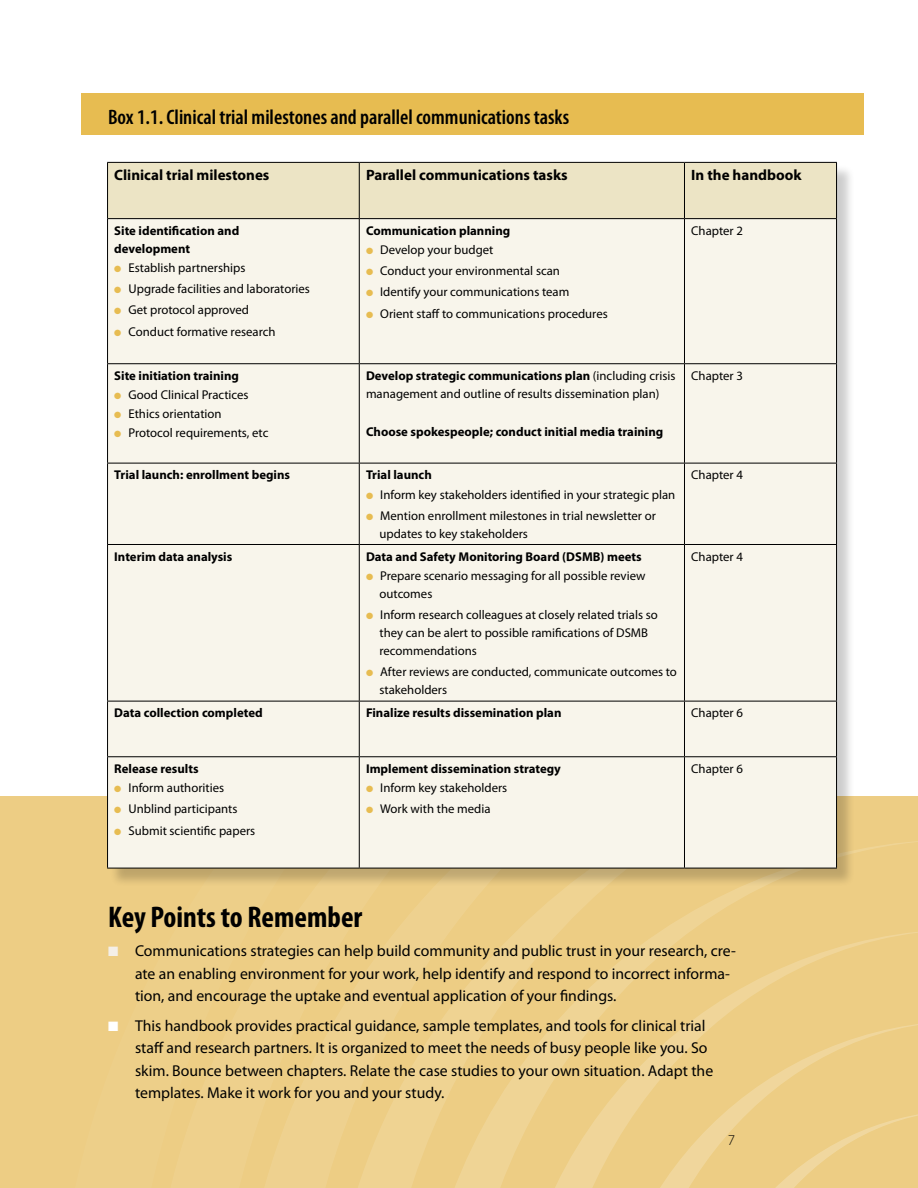
<style>
.page{position:relative;width:918px;height:1188px;background:#fff}
.page>*{position:absolute;margin:0;border:0;box-sizing:border-box;transform-origin:0 0}
.t1{font:700 condensed 30px "Myriad Pro";color:#000}
.t2{font:600 condensed 21px "Myriad Pro";color:#000}
.t3{font:15.75px/22.5px "Myriad Pro";color:#000}
.t4{font:700 15px "Myriad Pro";color:#000}
.t5{font:300 15px "Myriad Pro";color:#000}
.t6{font:12.75px/18px "Myriad Pro";color:#000}
.t7{font:700 12.75px/18px "Myriad Pro";color:#000}
.s1{color:#e7bc51}
.s2{font-weight:700}
.s3{color:#f4efe8}
.s4{color:#fff}
</style>
<div class="page">
<div style="left:0;top:796px;width:918px;height:392px;background:#edcd84"></div>
<svg style="left:265px;top:841px;width:653px;height:347px"></svg>
<svg style="left:602px;top:1021px;width:316px;height:167px"></svg>
<svg style="left:693px;top:1110px;width:225px;height:78px"></svg>
<div style="left:81px;top:93px;width:783px;height:42px;background:#e7bc51"></div>
<div style="left:110px;top:164px;width:745px;height:723px;background:#000;opacity:.2"></div>
<div style="left:108px;top:163px;width:728px;height:55px;background:#ece4c5"></div>
<div style="left:108px;top:219px;width:728px;height:649px;background:#f8f5eb"></div>
<hr style="left:107px;top:162px;width:252px;height:1px;background:#000">
<hr style="left:107px;top:163px;width:1px;height:55px;background:#000">
<hr style="left:359px;top:162px;width:325px;height:1px;background:#000">
<hr style="left:359px;top:163px;width:1px;height:55px;background:#000">
<hr style="left:684px;top:162px;width:153px;height:1px;background:#000">
<hr style="left:684px;top:163px;width:1px;height:55px;background:#000">
<hr style="left:836px;top:163px;width:1px;height:55px;background:#000">
<hr style="left:107px;top:218px;width:252px;height:1px;background:#000">
<hr style="left:107px;top:219px;width:1px;height:144px;background:#000">
<hr style="left:359px;top:218px;width:325px;height:1px;background:#000">
<hr style="left:359px;top:219px;width:1px;height:144px;background:#000">
<hr style="left:684px;top:218px;width:153px;height:1px;background:#000">
<hr style="left:684px;top:219px;width:1px;height:144px;background:#000">
<hr style="left:836px;top:219px;width:1px;height:144px;background:#000">
<hr style="left:107px;top:363px;width:252px;height:1px;background:#000">
<hr style="left:107px;top:364px;width:1px;height:99px;background:#000">
<hr style="left:359px;top:363px;width:325px;height:1px;background:#000">
<hr style="left:359px;top:364px;width:1px;height:99px;background:#000">
<hr style="left:684px;top:363px;width:153px;height:1px;background:#000">
<hr style="left:684px;top:364px;width:1px;height:99px;background:#000">
<hr style="left:836px;top:364px;width:1px;height:99px;background:#000">
<hr style="left:107px;top:463px;width:252px;height:1px;background:#000">
<hr style="left:107px;top:463px;width:1px;height:81px;background:#000">
<hr style="left:359px;top:463px;width:325px;height:1px;background:#000">
<hr style="left:359px;top:463px;width:1px;height:81px;background:#000">
<hr style="left:684px;top:463px;width:153px;height:1px;background:#000">
<hr style="left:684px;top:463px;width:1px;height:81px;background:#000">
<hr style="left:836px;top:463px;width:1px;height:81px;background:#000">
<hr style="left:107px;top:544px;width:252px;height:1px;background:#000">
<hr style="left:107px;top:545px;width:1px;height:156px;background:#000">
<hr style="left:359px;top:544px;width:325px;height:1px;background:#000">
<hr style="left:359px;top:545px;width:1px;height:156px;background:#000">
<hr style="left:684px;top:544px;width:153px;height:1px;background:#000">
<hr style="left:684px;top:545px;width:1px;height:156px;background:#000">
<hr style="left:836px;top:545px;width:1px;height:156px;background:#000">
<hr style="left:107px;top:701px;width:252px;height:1px;background:#000">
<hr style="left:107px;top:701px;width:1px;height:55px;background:#000">
<hr style="left:359px;top:701px;width:325px;height:1px;background:#000">
<hr style="left:359px;top:701px;width:1px;height:55px;background:#000">
<hr style="left:684px;top:701px;width:153px;height:1px;background:#000">
<hr style="left:684px;top:701px;width:1px;height:55px;background:#000">
<hr style="left:836px;top:701px;width:1px;height:55px;background:#000">
<hr style="left:107px;top:756px;width:252px;height:1px;background:#000">
<hr style="left:107px;top:757px;width:1px;height:111px;background:#000">
<hr style="left:359px;top:756px;width:325px;height:1px;background:#000">
<hr style="left:359px;top:757px;width:1px;height:111px;background:#000">
<hr style="left:684px;top:756px;width:153px;height:1px;background:#000">
<hr style="left:684px;top:757px;width:1px;height:111px;background:#000">
<hr style="left:836px;top:757px;width:1px;height:111px;background:#000">
<hr style="left:107px;top:868px;width:252px;height:1px;background:#000">
<hr style="left:359px;top:868px;width:325px;height:1px;background:#000">
<hr style="left:684px;top:868px;width:153px;height:1px;background:#000">
<h2 class="t2" style="left:108px;top:104px;width:463px">Box 1.1. Clinical trial milestones and parallel communications tasks</h2>
<p class="t4" style="left:114px;top:166px;width:157px">Clinical trial milestones</p>
<p class="t4" style="left:366px;top:166px;width:203px">Parallel communications tasks</p>
<p class="t4" style="left:691px;top:166px;width:112px">In the handbook</p>
<p class="t7" style="left:114px;top:221px;width:127px">Site identification and development</p>
<p class="t6" style="left:114px;top:259px;width:133px"><span class="s1">●</span> Establish partnerships</p>
<p class="t6" style="left:114px;top:280px;width:197px"><span class="s1">●</span> Upgrade facilities and laboratories</p>
<p class="t6" style="left:114px;top:301px;width:136px"><span class="s1">●</span> Get protocol approved</p>
<p class="t6" style="left:114px;top:322px;width:163px"><span class="s1">●</span> Conduct formative research</p>
<p class="t7" style="left:114px;top:366px;width:126px">Site initiation training</p>
<p class="t6" style="left:114px;top:386px;width:136px"><span class="s1">●</span> Good Clinical Practices</p>
<p class="t6" style="left:114px;top:405px;width:109px"><span class="s1">●</span> Ethics orientation</p>
<p class="t6" style="left:114px;top:424px;width:156px"><span class="s1">●</span> Protocol requirements, etc</p>
<p class="t7" style="left:366px;top:221px;width:146px">Communication planning</p>
<p class="t6" style="left:366px;top:241px;width:129px"><span class="s1">●</span> Develop your budget</p>
<p class="t6" style="left:366px;top:262px;width:195px"><span class="s1">●</span> Conduct your environmental scan</p>
<p class="t6" style="left:366px;top:283px;width:205px"><span class="s1">●</span> Identify your communications team</p>
<p class="t6" style="left:366px;top:304px;width:243px"><span class="s1">●</span> Orient staff to communications procedures</p>
<p class="t6" style="left:366px;top:367px;width:311px"><span class="s2">Develop strategic communications plan</span> (including crisis management and outline of results dissemination plan)</p>
<p class="t7" style="left:366px;top:422px;width:299px">Choose spokespeople; conduct initial media training</p>
<p class="t7" style="left:114px;top:466px;width:177px">Trial launch: enrollment begins</p>
<p class="t7" style="left:366px;top:466px;width:67px">Trial launch</p>
<p class="t6" style="left:366px;top:485px;width:311px"><span class="s1">●</span> Inform key stakeholders identified in your strategic plan</p>
<p class="t6" style="left:380px;top:506px;width:278px;text-indent:-13px"><span class="s1">●</span> Mention enrollment milestones in trial newsletter or updates to key stakeholders</p>
<p class="t7" style="left:114px;top:547px;width:119px">Interim data analysis</p>
<p class="t7" style="left:366px;top:547px;width:277px">Data and Safety Monitoring Board (DSMB) meets</p>
<p class="t6" style="left:380px;top:566px;width:267px;text-indent:-13px"><span class="s1">●</span> Prepare scenario messaging for all possible review outcomes</p>
<p class="t6" style="left:380px;top:606px;width:280px;text-indent:-13px"><span class="s1">●</span> Inform research colleagues at closely related trials so they can be alert to possible ramifications of DSMB recommendations</p>
<p class="t6" style="left:380px;top:663px;width:299px;text-indent:-13px"><span class="s1">●</span> After reviews are conducted, communicate outcomes to stakeholders</p>
<p class="t6" style="left:691px;top:221px;width:53px">Chapter 2</p>
<p class="t6" style="left:691px;top:367px;width:53px">Chapter 3</p>
<p class="t6" style="left:691px;top:466px;width:53px">Chapter 4</p>
<p class="t6" style="left:691px;top:547px;width:53px">Chapter 4</p>
<p class="t7" style="left:114px;top:704px;width:150px">Data collection completed</p>
<p class="t7" style="left:366px;top:704px;width:197px">Finalize results dissemination plan</p>
<p class="t6" style="left:691px;top:704px;width:53px">Chapter 6</p>
<p class="t7" style="left:114px;top:759px;width:86px">Release results</p>
<p class="t6" style="left:114px;top:779px;width:111px"><span class="s1">●</span> Inform authorities</p>
<p class="t6" style="left:114px;top:800px;width:125px"><span class="s1">●</span> Unblind participants</p>
<p class="t6" style="left:114px;top:821px;width:143px"><span class="s1">●</span> Submit scientific papers</p>
<p class="t7" style="left:366px;top:759px;width:196px">Implement dissemination strategy</p>
<p class="t6" style="left:366px;top:779px;width:143px"><span class="s1">●</span> Inform key stakeholders</p>
<p class="t6" style="left:366px;top:800px;width:126px"><span class="s1">●</span> Work with the media</p>
<p class="t6" style="left:691px;top:760px;width:53px">Chapter 6</p>
<h1 class="t1" style="left:108px;top:898px;width:256px">Key Points to Remember</h1>
<p class="t3" style="left:135px;top:939px;width:602px;text-indent:-27px"><span class="s3">■</span> Communications strategies can help build community and public trust in your research, cre&shy;ate an enabling environment for your work, help identify and respond to incorrect informa&shy;tion, and encourage the uptake and eventual application of your findings.</p>
<p class="t3" style="left:135px;top:1014px;width:580px;text-indent:-27px"><span class="s4">■</span> This handbook provides practical guidance, sample templates, and tools for clinical trial staff and research partners. It is organized to meet the needs of busy people like you. So skim. Bounce between chapters. Relate the case studies to your own situation. Adapt the templates. Make it work for you and your study.</p>
<p class="t5" style="left:728px;top:1131px;width:9px">7</p>
</div>
